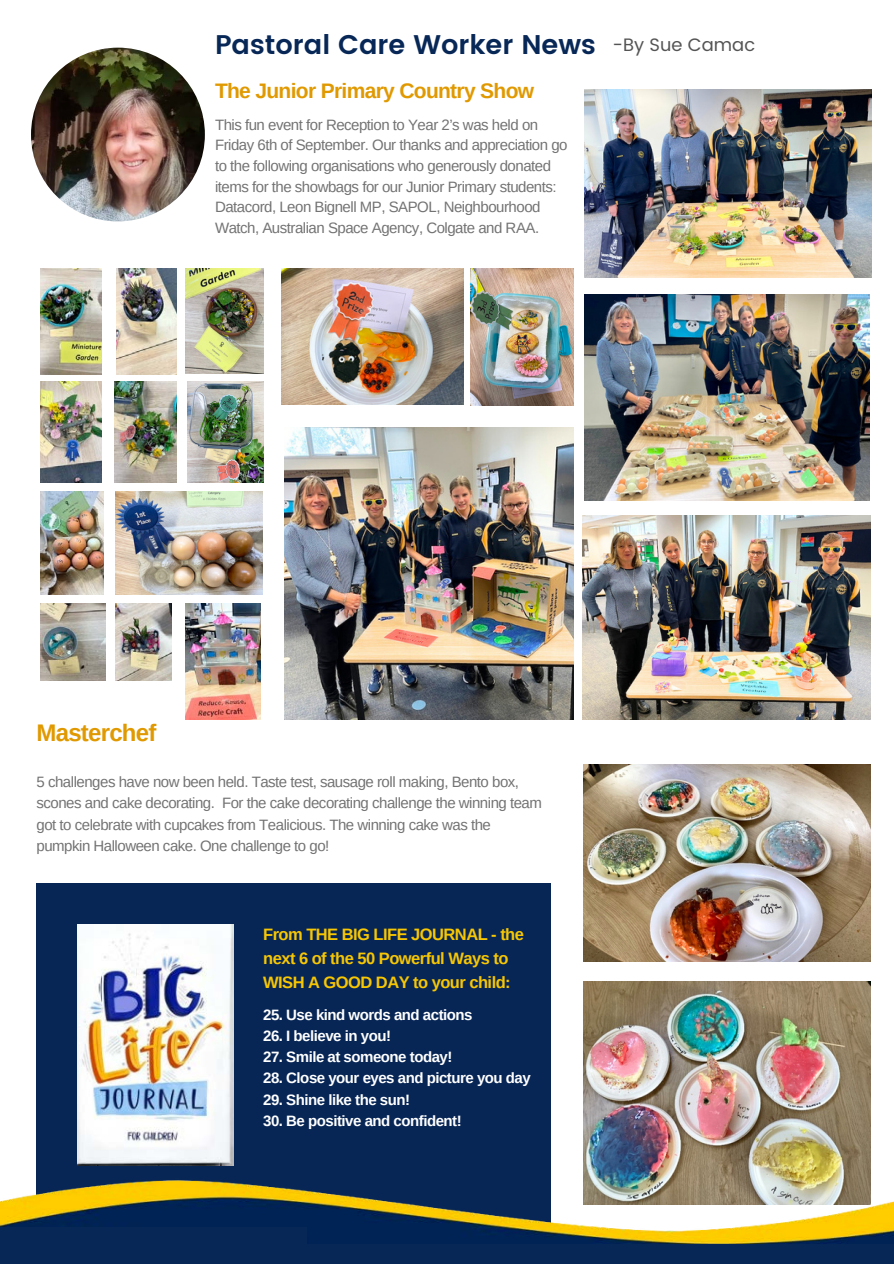
<style>
.page{position:relative;width:894px;height:1264px;background:#fff}
.page>*{position:absolute;margin:0;border:0;box-sizing:border-box;transform-origin:0 0}
.t1{font:600 27px "Poppins";color:#072757}
.t2{font:700 24px "Arimo";letter-spacing:-.03em;color:#e09900}
.t3{font:700 21px "Arimo";letter-spacing:-.03em;color:#e09900}
.t4{font:18px "Poppins";color:#545454}
.t5{font:700 16.5px/23.7px "Arimo";letter-spacing:-.03em;color:#f8c702}
.t6{font:15px/20.5px "Arimo";letter-spacing:-.03em;color:#737373}
.t7{font:700 15px "Arimo";letter-spacing:-.03em;color:#fff}
</style>
<div class="page">
<div style="left:37px;top:883px;width:514px;height:342px;background:#072656"></div>
<img style="left:0;top:1158px;width:893px;height:86px">
<img style="left:31px;top:48px;width:174px;height:173px;border-radius:50%">
<img style="left:78px;top:924px;width:155px;height:241px">
<img style="left:583px;top:764px;width:287px;height:197px">
<img style="left:583px;top:981px;width:287px;height:222px">
<div style="left:0;top:1244px;width:893px;height:19px;background:#072757"></div>
<div style="left:0;top:1227px;width:306px;height:36px;background:#072757"></div>
<img style="left:115px;top:382px;width:61px;height:100px">
<img style="left:187px;top:382px;width:76px;height:100px">
<img style="left:40px;top:603px;width:65px;height:77px">
<img style="left:115px;top:603px;width:56px;height:77px">
<img style="left:186px;top:269px;width:77px;height:104px">
<img style="left:117px;top:269px;width:59px;height:106px">
<img style="left:40px;top:382px;width:62px;height:100px">
<img style="left:470px;top:269px;width:103px;height:136px">
<img style="left:282px;top:268px;width:181px;height:137px">
<img style="left:40px;top:491px;width:63px;height:103px">
<img style="left:115px;top:491px;width:148px;height:103px">
<img style="left:186px;top:603px;width:74px;height:116px">
<img style="left:584px;top:89px;width:287px;height:188px">
<img style="left:584px;top:294px;width:285px;height:206px">
<img style="left:582px;top:516px;width:288px;height:203px">
<img style="left:284px;top:428px;width:289px;height:291px">
<img style="left:40px;top:269px;width:62px;height:106px">
<p class="t1" style="left:215px;top:29px;width:382px">Pastoral Care Worker News</p>
<p class="t4" style="left:612px;top:34px;width:144px">-By Sue Camac</p>
<p class="t3" style="left:215px;top:79px;width:320px">The Junior Primary Country Show</p>
<p class="t6" style="left:215px;top:114px;width:354px">This fun event for Reception to Year 2’s was held on Friday 6th of September. Our thanks and appreciation go to the following organisations who generously donated items for the showbags for our Junior Primary students:<br>Datacord, Leon Bignell MP, SAPOL, Neighbourhood Watch, Australian Space Agency, Colgate and RAA.</p>
<p class="t2" style="left:37px;top:719px;width:121px">Masterchef</p>
<p class="t6" style="left:37px;top:771px;width:507px;line-height:21.3px">5 challenges have now been held. Taste test, sausage roll making, Bento box, scones and cake decorating. For the cake decorating challenge the winning team got to celebrate with cupcakes from Tealicious. The winning cake was the pumpkin Halloween cake. One challenge to go!</p>
<p class="t5" style="left:263px;top:922px;width:262px">From THE BIG LIFE JOURNAL - the next 6 of the 50 Powerful Ways to<br>WISH A GOOD DAY to your child:</p>
<p class="t7" style="left:263px;top:1006px;width:211px">25. Use kind words and actions</p>
<p class="t7" style="left:263px;top:1027px;width:129px">26. I believe in you!</p>
<p class="t7" style="left:263px;top:1048px;width:191px">27. Smile at someone today!</p>
<p class="t7" style="left:263px;top:1069px;width:269px">28. Close your eyes and picture you day</p>
<p class="t7" style="left:263px;top:1091px;width:148px">29. Shine like the sun!</p>
<p class="t7" style="left:263px;top:1112px;width:200px">30. Be positive and confident!</p>
</div>
